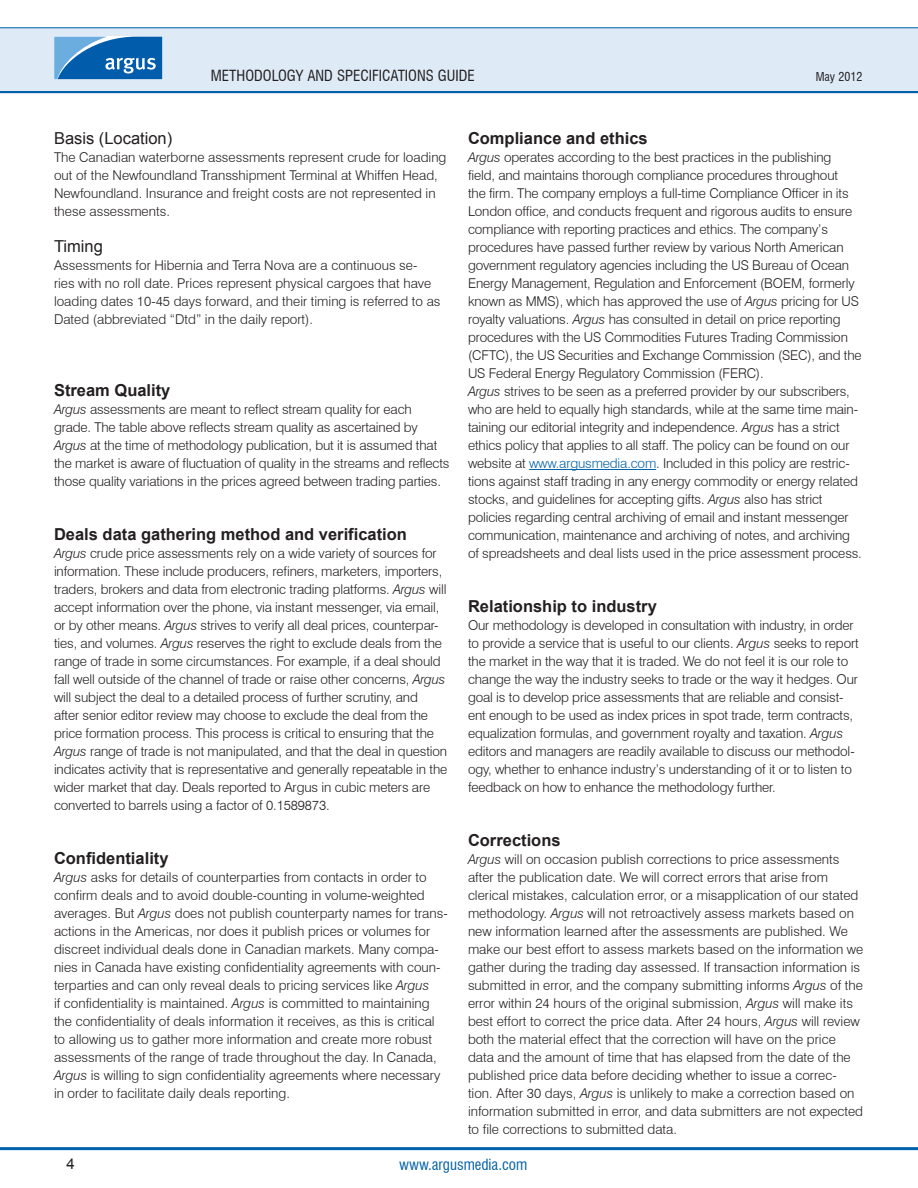
<style>
.page{position:relative;width:918px;height:1188px;background:#fff}
.page>*{position:absolute;margin:0;border:0;box-sizing:border-box;transform-origin:0 0}
.SubSectionHeader{font:700 16.5px "Arial";color:#231f20}
.Subsubhead{font:16.5px "Arial";color:#231f20}
.t1{font:condensed 15px "Swiss 721 BT";color:#231f20}
.t2{font:condensed 15px "Swiss 721 BT";color:#0161aa}
.t3{font:15px "Arial";color:#231f20}
.Body_Text{font:300 13.5px/18px "Swiss 721 BT";letter-spacing:-.01em;color:#231f20}
.t4{font:condensed 12px "Swiss 721 BT";color:#231f20}
.s1{font-style:italic}
.s2{color:#0161aa}
</style>
<div class="page">
<hr style="left:0;top:90px;width:918px;height:3px;background:#0161aa">
<div style="left:0;top:28px;width:918px;height:63px;background:#deebf7"></div>
<hr style="left:0;top:27px;width:918px;height:1px;background:#0161aa">
<svg style="left:54px;top:37px;width:108px;height:42px"></svg>
<hr style="left:0;top:1147px;width:918px;height:3px;background:#0161aa">
<hr style="left:529px;top:469px;width:127px;height:1px;background:#0161aa">
<p class="t1" style="left:211px;top:67px;width:265px">METHODOLOGY AND SPECIFICATIONS GUIDE</p>
<p class="t4" style="left:816px;top:69px;width:48px">May 2012</p>
<p class="Subsubhead" style="left:54px;top:127px;width:120px">Basis (Location)</p>
<p class="Body_Text" style="left:54px;top:148px;width:394px">The Canadian waterborne assessments represent crude for loading out of the Newfoundland Transshipment Terminal at Whiffen Head, Newfoundland. Insurance and freight costs are not represented in these assessments.</p>
<p class="Subsubhead" style="left:54px;top:235px;width:50px">Timing</p>
<p class="Body_Text" style="left:54px;top:256px;width:388px">Assessments for Hibernia and Terra Nova are a continuous se&shy;ries with no roll date. Prices represent physical cargoes that have loading dates 10-45 days forward, and their timing is referred to as Dated (abbreviated “Dtd” in the daily report).</p>
<p class="SubSectionHeader" style="left:54px;top:379px;width:118px">Stream Quality</p>
<p class="Body_Text" style="left:54px;top:400px;width:397px"><span class="s1">Argus</span> assessments are meant to reflect stream quality for each grade. The table above reflects stream quality as ascertained by <span class="s1">Argus</span> at the time of methodology publication, but it is assumed that the market is aware of fluctuation of quality in the streams and reflects those quality variations in the prices agreed between trading parties.</p>
<p class="SubSectionHeader" style="left:54px;top:523px;width:355px">Deals data gathering method and verification</p>
<p class="Body_Text" style="left:54px;top:544px;width:395px"><span class="s1">Argus</span> crude price assessments rely on a wide variety of sources for information. These include producers, refiners, marketers, importers, traders, brokers and data from electronic trading platforms. <span class="s1">Argus</span> will accept information over the phone, via instant messenger, via email, or by other means. <span class="s1">Argus</span> strives to verify all deal prices, counterpar&shy;ties, and volumes. <span class="s1">Argus</span> reserves the right to exclude deals from the range of trade in some circumstances. For example, if a deal should fall well outside of the channel of trade or raise other concerns, <span class="s1">Argus </span>will subject the deal to a detailed process of further scrutiny, and<br>after senior editor review may choose to exclude the deal from the price formation process. This process is critical to ensuring that the <span class="s1">Argus</span> range of trade is not manipulated, and that the deal in question indicates activity that is representative and generally repeatable in the wider market that day. Deals reported to Argus in cubic meters are converted to barrels using a factor of 0.1589873.</p>
<p class="SubSectionHeader" style="left:54px;top:847px;width:116px">Confidentiality</p>
<p class="Body_Text" style="left:54px;top:868px;width:395px"><span class="s1">Argus</span> asks for details of counterparties from contacts in order to confirm deals and to avoid double-counting in volume-weighted averages. But <span class="s1">Argus</span> does not publish counterparty names for trans&shy;actions in the Americas, nor does it publish prices or volumes for discreet individual deals done in Canadian markets. Many compa&shy;nies in Canada have existing confidentiality agreements with coun&shy;terparties and can only reveal deals to pricing services like <span class="s1">Argus<br></span>if confidentiality is maintained. <span class="s1">Argus</span> is committed to maintaining the confidentiality of deals information it receives, as this is critical to allowing us to gather more information and create more robust assessments of the range of trade throughout the day. In Canada, <span class="s1">Argus</span> is willing to sign confidentiality agreements where necessary in order to facilitate daily deals reporting.</p>
<p class="SubSectionHeader" style="left:468px;top:127px;width:181px">Compliance and ethics</p>
<p class="Body_Text" style="left:468px;top:148px;width:395px"><span class="s1">Argus</span> operates according to the best practices in the publishing<br>field, and maintains thorough compliance procedures throughout<br>the firm. The company employs a full-time Compliance Officer in its London office, and conducts frequent and rigorous audits to ensure compliance with reporting practices and ethics. The company’s procedures have passed further review by various North American government regulatory agencies including the US Bureau of Ocean Energy Management, Regulation and Enforcement (BOEM, formerly known as MMS), which has approved the use of <span class="s1">Argus</span> pricing for US royalty valuations. <span class="s1">Argus</span> has consulted in detail on price reporting procedures with the US Commodities Futures Trading Commission (CFTC), the US Securities and Exchange Commission (SEC), and the US Federal Energy Regulatory Commission (FERC).</p>
<p class="Body_Text" style="left:468px;top:382px;width:395px"><span class="s1">Argus</span> strives to be seen as a preferred provider by our subscribers, who are held to equally high standards, while at the same time main&shy;taining our editorial integrity and independence. <span class="s1">Argus</span> has a strict ethics policy that applies to all staff. The policy can be found on our website at <span class="s2">www.argusmedia.com</span>. Included in this policy are restric&shy;tions against staff trading in any energy commodity or energy related stocks, and guidelines for accepting gifts. <span class="s1">Argus</span> also has strict policies regarding central archiving of email and instant messenger communication, maintenance and archiving of notes, and archiving of spreadsheets and deal lists used in the price assessment process.</p>
<p class="SubSectionHeader" style="left:468px;top:595px;width:190px">Relationship to industry</p>
<p class="Body_Text" style="left:468px;top:616px;width:392px">Our methodology is developed in consultation with industry, in order to provide a service that is useful to our clients. <span class="s1">Argus</span> seeks to report the market in the way that it is traded. We do not feel it is our role to change the way the industry seeks to trade or the way it hedges. Our goal is to develop price assessments that are reliable and consist&shy;ent enough to be used as index prices in spot trade, term contracts, equalization formulas, and government royalty and taxation. <span class="s1">Argus </span>editors and managers are readily available to discuss our methodol&shy;ogy, whether to enhance industry’s understanding of it or to listen to feedback on how to enhance the methodology further.</p>
<p class="SubSectionHeader" style="left:468px;top:829px;width:94px">Corrections</p>
<p class="Body_Text" style="left:468px;top:850px;width:397px"><span class="s1">Argus</span> will on occasion publish corrections to price assessments after the publication date. We will correct errors that arise from clerical mistakes, calculation error, or a misapplication of our stated methodology. <span class="s1">Argus</span> will not retroactively assess markets based on new information learned after the assessments are published. We make our best effort to assess markets based on the information we gather during the trading day assessed. If transaction information is submitted in error, and the company submitting informs <span class="s1">Argus</span> of the error within 24 hours of the original submission, <span class="s1">Argus</span> will make its best effort to correct the price data. After 24 hours, <span class="s1">Argus</span> will review both the material effect that the correction will have on the price data and the amount of time that has elapsed from the date of the published price data before deciding whether to issue a correc&shy;tion. After 30 days, <span class="s1">Argus</span> is unlikely to make a correction based on information submitted in error, and data submitters are not expected to file corrections to submitted data.</p>
<p class="t3" style="left:67px;top:1154px;width:10px">4</p>
<p class="t2" style="left:399px;top:1155px;width:130px">www.argusmedia.com</p>
</div>
